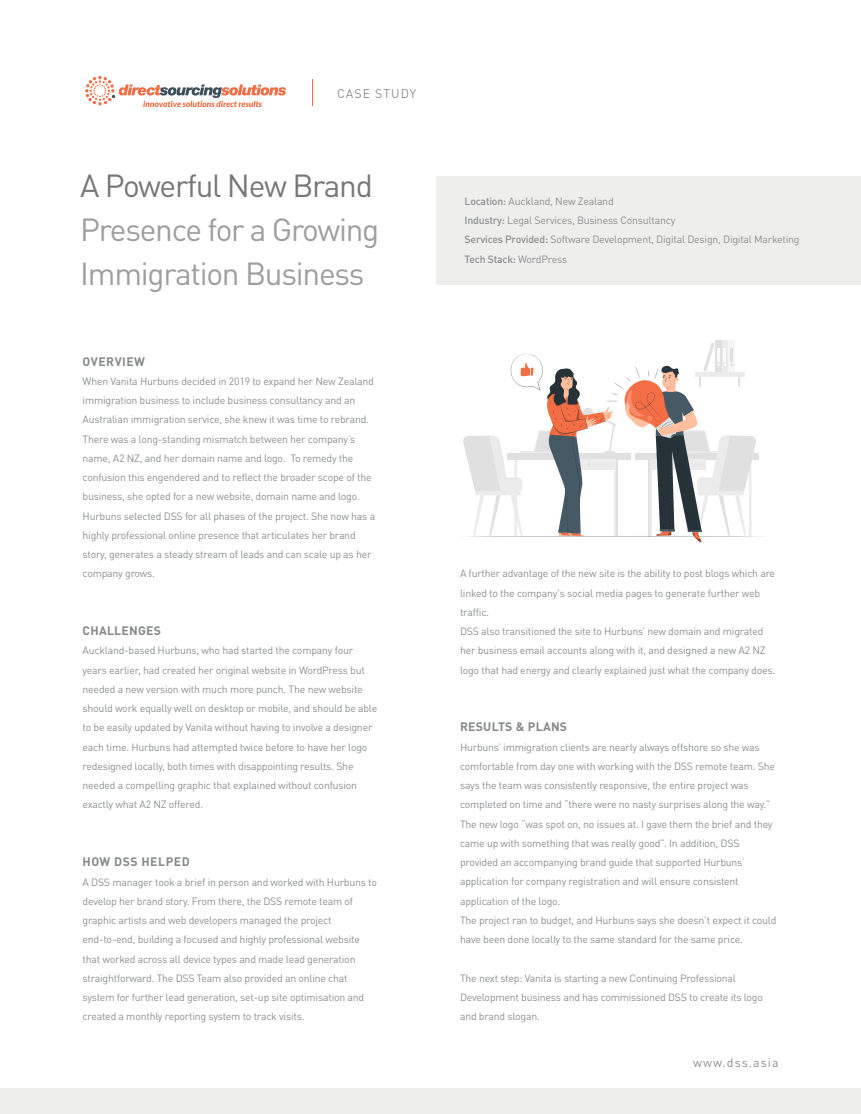
<style>
.page{position:relative;width:861px;height:1114px;background:#fff}
.page>*{position:absolute;margin:0;border:0;box-sizing:border-box;transform-origin:0 0}
.t1{font:31.59px/43.7px "DIN Pro";letter-spacing:-.04em;color:#9e9e9e}
.t2{font:31.59px "DIN Pro";letter-spacing:-.04em;color:#777}
.t3{font:12.42px "DIN Pro";letter-spacing:.08em;color:#8d8f91}
.t4{font:700 12.16px "DIN Pro";letter-spacing:.02em;color:#868889}
.t5{font:700 12.16px "DIN Pro";letter-spacing:.04em;color:#868889}
.t6{font:10.5px/19.2px "DIN Pro";letter-spacing:-.02em;color:#8d8f91}
.s1{font-weight:500}
</style>
<div class="page">
<div style="left:0;top:1088px;width:860px;height:26px;background:#eeeeec"></div>
<div style="left:436px;top:176px;width:424px;height:109px;background:#eeeeec"></div>
<svg style="left:312px;top:79px;width:1px;height:27px"></svg>
<svg style="left:85px;top:76px;width:201px;height:31px"></svg>
<div style="left:728px;top:340px;width:7px;height:32px;background:#f5f5f5"></div>
<div style="left:721px;top:340px;width:7px;height:32px;background:#ebebeb"></div>
<div style="left:714px;top:340px;width:7px;height:32px;background:#e0e0e0"></div>
<svg style="left:463px;top:342px;width:300px;height:201px"></svg>
<p class="t3" style="left:337px;top:83px;width:81px">CASE STUDY</p>
<h1 class="t2" style="left:80px;top:161px;width:294px">A Powerful New Brand</h1>
<h1 class="t1" style="left:80px;top:204px;width:301px">Presence for a Growing<br>Immigration Business</h1>
<p class="t5" style="left:83px;top:351px;width:64px">OVERVIEW</p>
<p class="t6" style="left:83px;top:370px;width:294px">When Vanita Hurbuns decided in 2019 to expand her New Zealand immigration business to include business consultancy and an Australian immigration service, she knew it was time to rebrand.<br>There was a long-standing mismatch between her company’s name, A2 NZ, and her domain name and logo. To remedy the confusion this engendered and to reflect the broader scope of the business, she opted for a new website, domain name and logo.<br>Hurbuns selected DSS for all phases of the project. She now has a highly professional online presence that articulates her brand story, generates a steady stream of leads and can scale up as her company grows.</p>
<p class="t4" style="left:83px;top:621px;width:80px">CHALLENGES</p>
<p class="t6" style="left:83px;top:640px;width:296px">Auckland-based Hurbuns, who had started the company four years earlier, had created her original website in WordPress but needed a new version with much more punch. The new website should work equally well on desktop or mobile, and should be able to be easily updated by Vanita without having to involve a designer each time. Hurbuns had attempted twice before to have her logo redesigned locally, both times with disappointing results. She needed a compelling graphic that explained without confusion exactly what A2 NZ offered.</p>
<p class="t5" style="left:83px;top:852px;width:109px">HOW DSS HELPED</p>
<p class="t6" style="left:83px;top:871px;width:296px">A DSS manager took a brief in person and worked with Hurbuns to develop her brand story. From there, the DSS remote team of graphic artists and web developers managed the project end-to-end, building a focused and highly professional website that worked across all device types and made lead generation straightforward. The DSS Team also provided an online chat system for further lead generation, set-up site optimisation and created a monthly reporting system to track visits.</p>
<p class="t6" style="left:464px;top:190px;width:336px"><span class="s1">Location:</span> Auckland, New Zealand<br><span class="s1">Industry:</span> Legal Services, Business Consultancy<br><span class="s1">Services Provided:</span> Software Development, Digital Design, Digital Marketing <span class="s1">Tech Stack:</span> WordPress</p>
<p class="t6" style="left:460px;top:563px;width:317px">A further advantage of the new site is the ability to post blogs which are linked to the company's social media pages to generate further web traffic.<br>DSS also transitioned the site to Hurbuns’ new domain and migrated her business email accounts along with it, and designed a new A2 NZ logo that had energy and clearly explained just what the company does.</p>
<p class="t4" style="left:460px;top:717px;width:109px">RESULTS &amp; PLANS</p>
<p class="t6" style="left:460px;top:736px;width:318px">Hurbuns’ immigration clients are nearly always offshore so she was comfortable from day one with working with the DSS remote team. She says the team was consistently responsive, the entire project was completed on time and “there were no nasty surprises along the way.” The new logo “was spot on, no issues at. I gave them the brief and they came up with something that was really good”. In addition, DSS provided an accompanying brand guide that supported Hurbuns’ application for company registration and will ensure consistent application of the logo.<br>The project ran to budget, and Hurbuns says she doesn’t expect it could have been done locally to the same standard for the same price.</p>
<p class="t6" style="left:460px;top:967px;width:304px">The next step: Vanita is starting a new Continuing Professional<br>Development business and has commissioned DSS to create its logo and brand slogan.</p>
<p class="t3" style="left:693px;top:1053px;width:87px">www.dss.asia</p>
</div>
